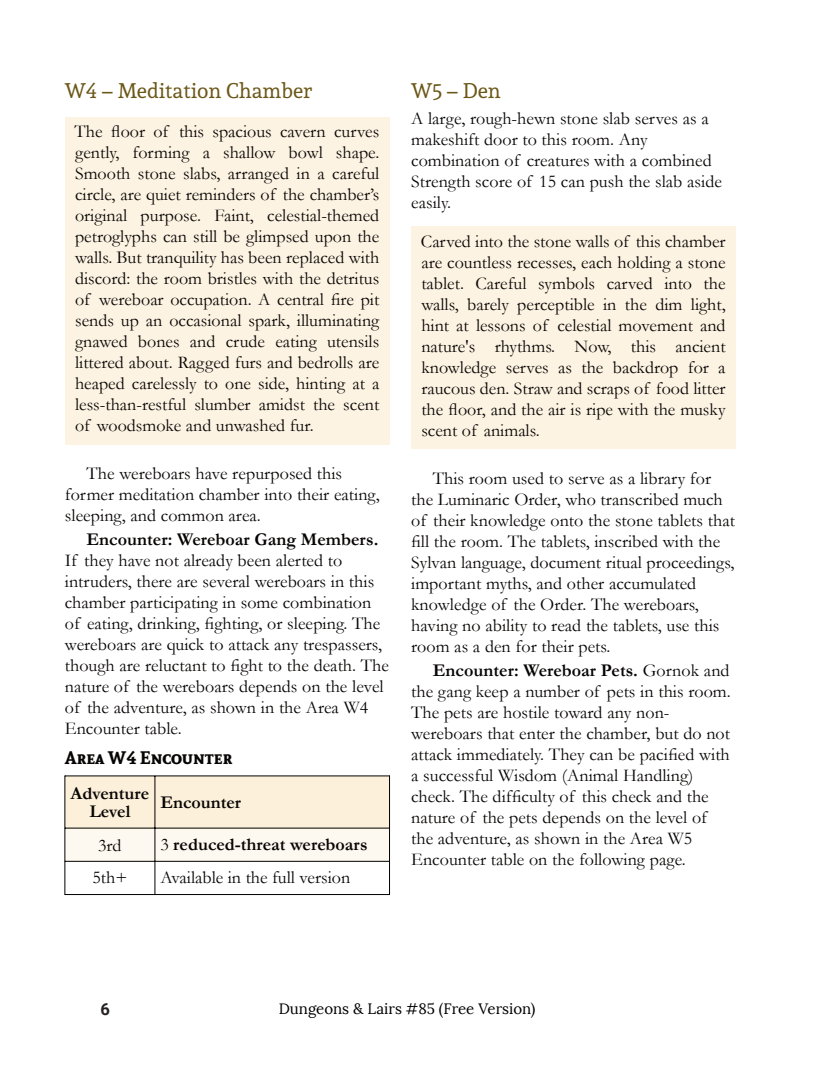
<style>
.page{position:relative;width:818px;height:1074px;background:#fff}
.page>*{position:absolute;margin:0;border:0;box-sizing:border-box;transform-origin:0 0}
.t1{font:21px "Andada";color:#6b5717}
.t2{font:18px/21px "Garamond";color:#070504}
.t3{font:700 18px/18px "Garamond";color:#070504;text-align:center}
.t4{font:700 18px "Andada SC";color:#070504}
.t5{font:700 16.5px "Roboto";color:#231f20}
.t6{font:15px "Lora";color:#000}
.s1{font-weight:400}
.s2{font-weight:700}
</style>
<div class="page">
<div style="left:65px;top:117px;width:324px;height:327px;background:#fdf3e2"></div>
<div style="left:411px;top:227px;width:324px;height:222px;background:#fdf3e2"></div>
<div style="left:65px;top:776px;width:324px;height:52px;background:#fdf0da"></div>
<div style="left:65px;top:828px;width:324px;height:33px;background:#fef9f0"></div>
<hr style="left:64px;top:775px;width:1px;height:120px;background:#000">
<hr style="left:389px;top:775px;width:1px;height:120px;background:#000">
<hr style="left:154px;top:776px;width:1px;height:118px;background:#000">
<hr style="left:65px;top:775px;width:324px;height:1px;background:#000">
<hr style="left:65px;top:827px;width:324px;height:1px;background:#000">
<hr style="left:65px;top:861px;width:324px;height:1px;background:#000">
<hr style="left:65px;top:894px;width:324px;height:1px;background:#000">
<p class="t1" style="left:65px;top:76px;width:248px">W4 – Meditation Chamber</p>
<p class="t2" style="left:75px;top:123px;width:306px;text-align:justify">The floor of this spacious cavern curves gently, forming a shallow bowl shape.<br>Smooth stone slabs, arranged in a careful circle, are quiet reminders of the chamber’s original purpose. Faint, celestial-themed petroglyphs can still be glimpsed upon the walls. But tranquility has been replaced with discord: the room bristles with the detritus of wereboar occupation. A central fire pit sends up an occasional spark, illuminating gnawed bones and crude eating utensils littered about. Ragged furs and bedrolls are heaped carelessly to one side, hinting at a less-than-restful slumber amidst the scent of woodsmoke and unwashed fur.</p>
<p class="t2" style="left:65px;top:465px;width:316px;text-indent:22px">The wereboars have repurposed this former meditation chamber into their eating, sleeping, and common area.</p>
<p class="t3" style="left:86px;top:533px;width:293px">Encounter: Wereboar Gang Members.</p>
<p class="t2" style="left:65px;top:552px;width:325px">If they have not already been alerted to intruders, there are several wereboars in this chamber participating in some combination of eating, drinking, fighting, or sleeping. The wereboars are quick to attack any trespassers, though are reluctant to fight to the death. The nature of the wereboars depends on the level of the adventure, as shown in the Area W4<br>Encounter table.</p>
<p class="t4" style="left:65px;top:745px;width:169px">Area W4 Encounter</p>
<p class="t3" style="left:71px;top:786px;width:80px">Adventure<br>Level</p>
<p class="t3" style="left:160px;top:795px;width:82px">Encounter</p>
<p class="t2" style="left:98px;top:837px;width:25px">3rd</p>
<p class="t3" style="left:160px;top:837px;width:208px"><span class="s1">3</span> reduced-threat wereboars</p>
<p class="t2" style="left:92px;top:868px;width:36px">5th+</p>
<p class="t2" style="left:160px;top:868px;width:191px">Available in the full version</p>
<p class="t1" style="left:411px;top:76px;width:91px">W5 – Den</p>
<p class="t2" style="left:411px;top:110px;width:312px">A large, rough-hewn stone slab serves as a makeshift door to this room. Any combination of creatures with a combined Strength score of 15 can push the slab aside easily.</p>
<p class="t2" style="left:420px;top:233px;width:306px;text-align:justify">Carved into the stone walls of this chamber are countless recesses, each holding a stone tablet. Careful symbols carved into the walls, barely perceptible in the dim light, hint at lessons of celestial movement and nature's rhythms. Now, this ancient knowledge serves as the backdrop for a raucous den. Straw and scraps of food litter the floor, and the air is ripe with the musky scent of animals.</p>
<p class="t2" style="left:411px;top:470px;width:325px;text-indent:22px">This room used to serve as a library for the Luminaric Order, who transcribed much of their knowledge onto the stone tablets that fill the room. The tablets, inscribed with the Sylvan language, document ritual proceedings, important myths, and other accumulated knowledge of the Order. The wereboars, having no ability to read the tablets, use this room as a den for their pets.</p>
<p class="t2" style="left:411px;top:662px;width:321px;text-indent:22px"><span class="s2">Encounter: Wereboar Pets.</span> Gornok and the gang keep a number of pets in this room.<br>The pets are hostile toward any non&shy;wereboars that enter the chamber, but do not attack immediately. They can be pacified with a successful Wisdom (Animal Handling) check. The difficulty of this check and the nature of the pets depends on the level of the adventure, as shown in the Area W5<br>Encounter table on the following page.</p>
<p class="t5" style="left:100px;top:1002px;width:11px">6</p>
<p class="t6" style="left:278px;top:1000px;width:258px">Dungeons &amp; Lairs #85 (Free Version)</p>
</div>
